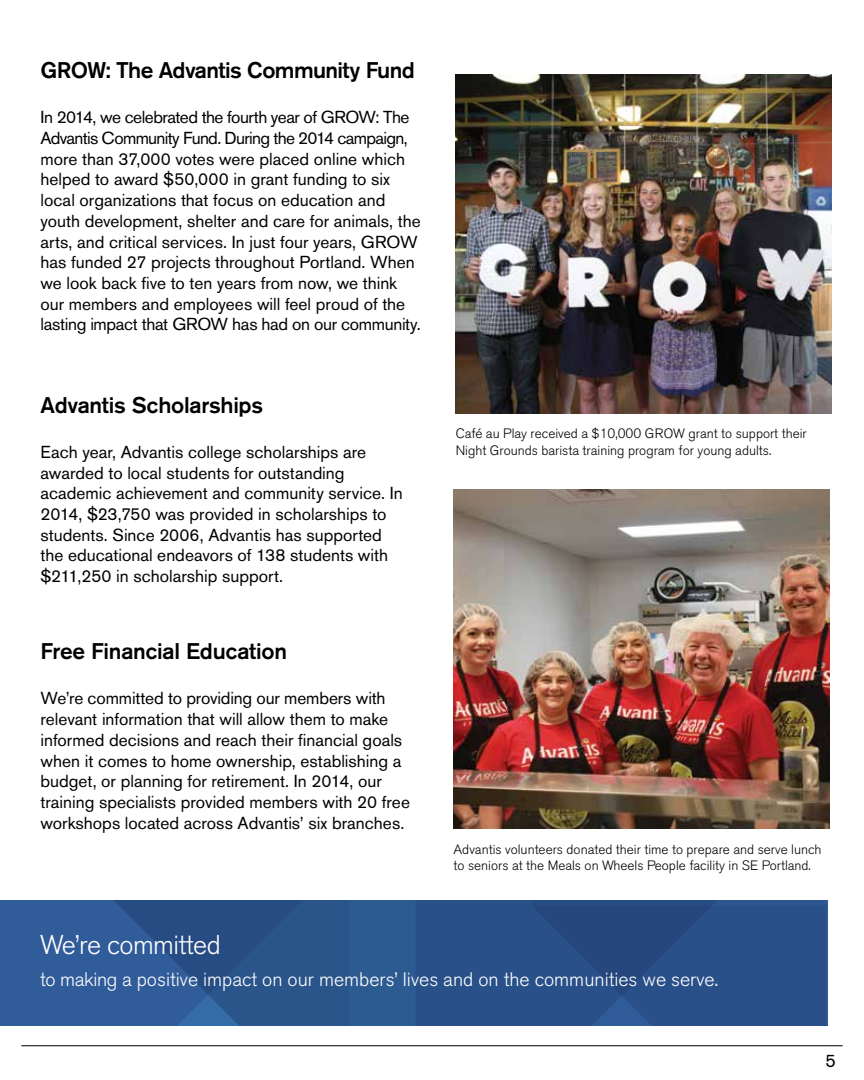
<style>
.page{position:relative;width:864px;height:1080px;background:#fff}
.page>*{position:absolute;margin:0;border:0;box-sizing:border-box;transform-origin:0 0}
.t1{font:300 27px "Akzidenz Grotesk BE";letter-spacing:-.02em;color:#fff}
.t2{font:500 22.5px "Akzidenz Grotesk BE";letter-spacing:-.015em;color:#000}
.t3{font:300 19.5px "Akzidenz Grotesk BE";color:#fff}
.t4{font:18px "Akzidenz Grotesk BE";color:#000}
.t5{font:17.25px/20.7px "Akzidenz Grotesk BE";color:#000}
.t6{font:300 13.5px/16.2px "Akzidenz Grotesk BE";color:#000}
</style>
<div class="page">
<div style="left:416px;top:901px;width:115px;height:125px;background:#2a5089"></div>
<div style="left:349px;top:901px;width:67px;height:125px;background:#2c5b92"></div>
<svg style="left:531px;top:901px;width:297px;height:125px;background:#294e86"></svg>
<svg style="left:5px;top:901px;width:344px;height:125px;background:#2c5691"></svg>
<img style="left:454px;top:489px;width:375px;height:340px">
<img style="left:456px;top:74px;width:376px;height:339px">
<hr style="left:21px;top:1045px;width:822px;height:1px;background:#000101">
<h2 class="t2" style="left:40px;top:57px;width:376px">GROW: The Advantis Community Fund</h2>
<p class="t5" style="left:40px;top:107px;width:382px">In 2014, we celebrated the fourth year of GROW: The Advantis Community Fund. During the 2014 campaign, more than 37,000 votes were placed online which helped to award $50,000 in grant funding to six local organizations that focus on education and youth development, shelter and care for animals, the arts, and critical services. In just four years, GROW has funded 27 projects throughout Portland. When we look back five to ten years from now, we think our members and employees will feel proud of the lasting impact that GROW has had on our community.</p>
<h2 class="t2" style="left:40px;top:391px;width:224px">Advantis Scholarships</h2>
<p class="t5" style="left:40px;top:441px;width:364px">Each year, Advantis college scholarships are awarded to local students for outstanding academic achievement and community service. In 2014, $23,750 was provided in scholarships to students. Since 2006, Advantis has supported the educational endeavors of 138 students with $211,250 in scholarship support.</p>
<h2 class="t2" style="left:40px;top:638px;width:248px">Free Financial Education</h2>
<p class="t5" style="left:40px;top:688px;width:371px">We’re committed to providing our members with relevant information that will allow them to make informed decisions and reach their financial goals when it comes to home ownership, establishing a budget, or planning for retirement. In 2014, our training specialists provided members with 20 free workshops located across Advantis’ six branches.</p>
<p class="t6" style="left:456px;top:426px;width:353px">Café au Play received a $10,000 GROW grant to support their<br>Night Grounds barista training program for young adults.</p>
<p class="t6" style="left:454px;top:841px;width:369px">Advantis volunteers donated their time to prepare and serve lunch to seniors at the Meals on Wheels People facility in SE Portland.</p>
<h1 class="t1" style="left:40px;top:930px;width:182px">We’re committed</h1>
<p class="t3" style="left:40px;top:968px;width:679px">to making a positive impact on our members’ lives and on the communities we serve.</p>
<p class="t4" style="left:825px;top:1050px;width:12px">5</p>
</div>
